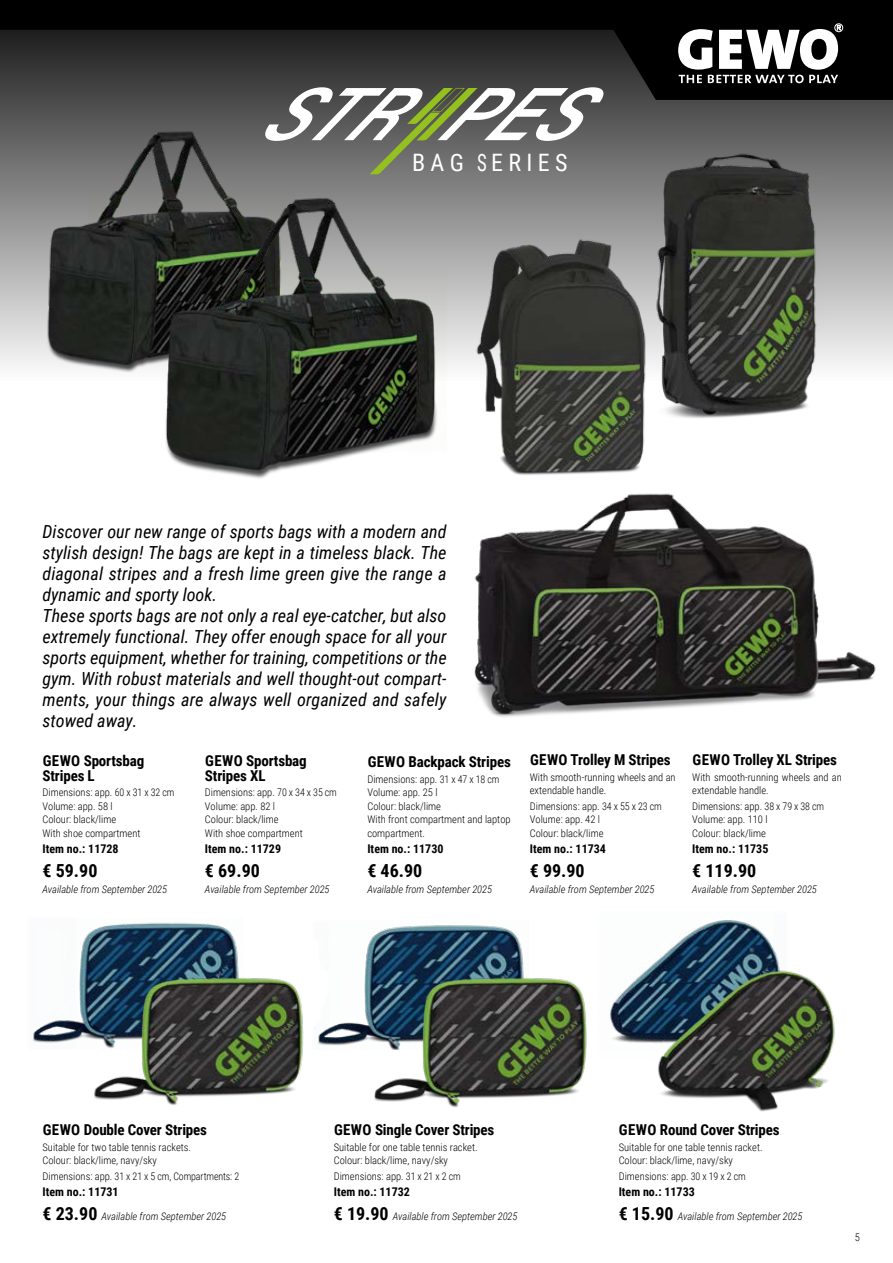
<style>
.page{position:relative;width:893px;height:1263px;background:#fff}
.page>*{position:absolute;margin:0;border:0;box-sizing:border-box;transform-origin:0 0}
.t1{font:24px "Roboto Condensed";letter-spacing:.225em;color:#fff}
.t2{font:italic 18px/21px "Roboto Condensed";color:#000}
.t3{font:700 18px "Roboto Condensed";color:#000}
.t4{font:700 15px/15px "Roboto Condensed";letter-spacing:-.01em;color:#000}
.t5{font:700 12px "Roboto Condensed";color:#000}
.t6{font:300 10.5px/13.5px "Roboto Condensed";color:#000}
.t7{font:italic 300 10.5px "Roboto Condensed";color:#000}
.s1{font-weight:700;font-style:normal;font-size:18px}
</style>
<div class="page">
<hr style="left:0;top:421px;width:1px;height:461px;background:#d5dbd7">
<img style="left:0;top:0;width:1px;height:440px">
<svg style="left:0;top:100px;width:893px;height:281px"></svg>
<img style="left:27px;top:126px;width:274px;height:253px">
<img style="left:469px;top:230px;width:180px;height:245px">
<img style="left:154px;top:191px;width:293px;height:288px">
<img style="left:649px;top:143px;width:175px;height:275px">
<img style="left:474px;top:493px;width:402px;height:224px">
<img style="left:32px;top:922px;width:207px;height:121px">
<img style="left:89px;top:974px;width:215px;height:131px">
<img style="left:314px;top:925px;width:210px;height:121px">
<img style="left:373px;top:973px;width:214px;height:135px">
<img style="left:610px;top:919px;width:168px;height:124px">
<img style="left:651px;top:960px;width:184px;height:152px">
<svg style="left:262px;top:100px;width:344px;height:74px"></svg>
<svg style="left:0;top:0;width:893px;height:100px"></svg>
<div style="left:834px;top:23px;width:9px;height:9px;border:1px solid #fff;border-radius:50%"></div>
<svg style="left:678px;top:25px;width:163px;height:58px"></svg>
<h1 class="t1" style="left:412px;top:145px;width:157px">BAG SERIES</h1>
<p class="t2" style="left:43px;top:521px;width:406px">Discover our new range of sports bags with a modern and stylish design! The bags are kept in a timeless black. The diagonal stripes and a fresh lime green give the range a dynamic and sporty look.<br>These sports bags are not only a real eye-catcher, but also extremely functional. They offer enough space for all your sports equipment, whether for training, competitions or the gym. With robust materials and well thought-out compart&shy;ments, your things are always well organized and safely stowed away.</p>
<h3 class="t4" style="left:43px;top:752px;width:103px">GEWO Sportsbag<br>Stripes L</h3>
<p class="t6" style="left:43px;top:785px;width:133px">Dimensions: app. 60 x 31 x 32 cm<br>Volume: app. 58 l<br>Colour: black/lime<br>With shoe compartment</p>
<p class="t5" style="left:43px;top:840px;width:78px">Item no.: 11728</p>
<h2 class="t3" style="left:43px;top:858px;width:56px">€ 59.90</h2>
<p class="t7" style="left:43px;top:882px;width:126px">Available from September 2025</p>
<h3 class="t4" style="left:205px;top:752px;width:103px">GEWO Sportsbag<br>Stripes XL</h3>
<p class="t6" style="left:205px;top:785px;width:133px">Dimensions: app. 70 x 34 x 35 cm<br>Volume: app. 82 l<br>Colour: black/lime<br>With shoe compartment</p>
<p class="t5" style="left:205px;top:840px;width:78px">Item no.: 11729</p>
<h2 class="t3" style="left:205px;top:858px;width:56px">€ 69.90</h2>
<p class="t7" style="left:205px;top:882px;width:126px">Available from September 2025</p>
<h3 class="t4" style="left:368px;top:754px;width:145px">GEWO Backpack Stripes</h3>
<p class="t6" style="left:367px;top:772px;width:145px">Dimensions: app. 31 x 47 x 18 cm<br>Volume: app. 25 l<br>Colour: black/lime<br>With front compartment and laptop compartment.</p>
<p class="t5" style="left:367px;top:840px;width:78px">Item no.: 11730</p>
<h2 class="t3" style="left:367px;top:858px;width:56px">€ 46.90</h2>
<p class="t7" style="left:367px;top:882px;width:126px">Available from September 2025</p>
<h3 class="t4" style="left:530px;top:751px;width:142px">GEWO Trolley M Stripes</h3>
<p class="t6" style="left:530px;top:770px;width:147px">With smooth-running wheels and an extendable handle.</p>
<p class="t6" style="left:530px;top:799px;width:133px">Dimensions: app. 34 x 55 x 23 cm<br>Volume: app. 42 l<br>Colour: black/lime</p>
<p class="t5" style="left:530px;top:840px;width:78px">Item no.: 11734</p>
<h2 class="t3" style="left:530px;top:858px;width:56px">€ 99.90</h2>
<p class="t7" style="left:530px;top:882px;width:126px">Available from September 2025</p>
<h3 class="t4" style="left:692px;top:751px;width:146px">GEWO Trolley XL Stripes</h3>
<p class="t6" style="left:692px;top:770px;width:151px">With smooth-running wheels and an extendable handle.</p>
<p class="t6" style="left:692px;top:799px;width:133px">Dimensions: app. 38 x 79 x 38 cm<br>Volume: app. 110 l<br>Colour: black/lime</p>
<p class="t5" style="left:692px;top:840px;width:78px">Item no.: 11735</p>
<h2 class="t3" style="left:692px;top:858px;width:66px">€ 119.90</h2>
<p class="t7" style="left:692px;top:882px;width:126px">Available from September 2025</p>
<h3 class="t4" style="left:43px;top:1122px;width:166px">GEWO Double Cover Stripes</h3>
<p class="t6" style="left:43px;top:1140px;width:150px">Suitable for two table tennis rackets.<br>Colour: black/lime, navy/sky</p>
<p class="t6" style="left:43px;top:1169px;width:198px">Dimensions: app. 31 x 21 x 5 cm, Compartments: 2</p>
<p class="t5" style="left:43px;top:1184px;width:78px">Item no.: 11731</p>
<p class="t7" style="left:43px;top:1209px;width:185px"><span class="s1">€ 23.90</span> Available from September 2025</p>
<h3 class="t4" style="left:334px;top:1122px;width:162px">GEWO Single Cover Stripes</h3>
<p class="t6" style="left:334px;top:1140px;width:145px">Suitable for one table tennis racket.<br>Colour: black/lime, navy/sky</p>
<p class="t6" style="left:334px;top:1169px;width:128px">Dimensions: app. 31 x 21 x 2 cm</p>
<p class="t5" style="left:334px;top:1184px;width:78px">Item no.: 11732</p>
<p class="t7" style="left:334px;top:1209px;width:185px"><span class="s1">€ 19.90</span> Available from September 2025</p>
<h3 class="t4" style="left:619px;top:1122px;width:162px">GEWO Round Cover Stripes</h3>
<p class="t6" style="left:619px;top:1140px;width:145px">Suitable for one table tennis racket.<br>Colour: black/lime, navy/sky</p>
<p class="t6" style="left:619px;top:1169px;width:128px">Dimensions: app. 30 x 19 x 2 cm</p>
<p class="t5" style="left:619px;top:1184px;width:78px">Item no.: 11733</p>
<p class="t7" style="left:619px;top:1209px;width:185px"><span class="s1">€ 15.90</span> Available from September 2025</p>
<p class="t6" style="left:855px;top:1230px;width:7px">5</p>
</div>
